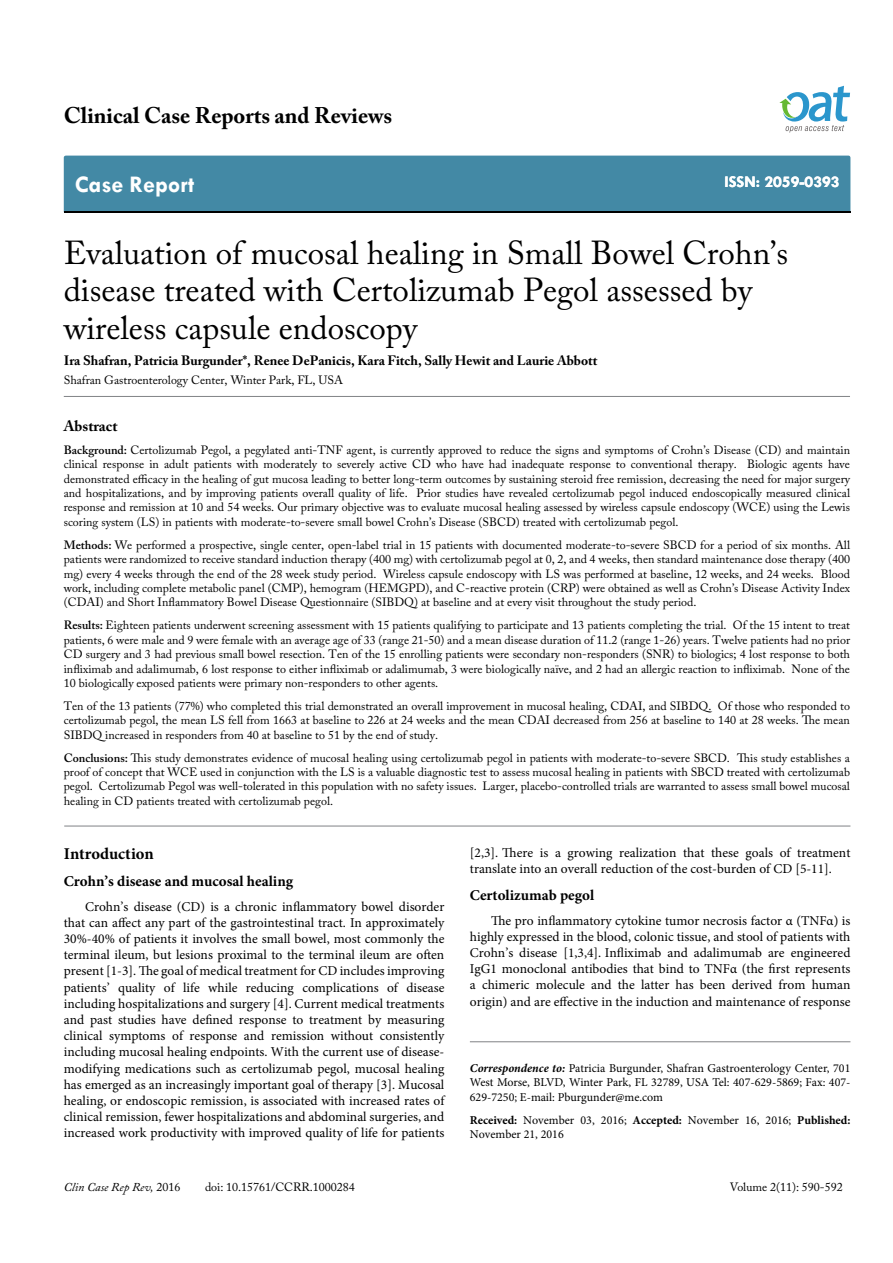
<style>
.page{position:relative;width:893px;height:1263px;background:#fff}
.page>*{position:absolute;margin:0;border:0;box-sizing:border-box;transform-origin:0 0}
.t1{font:33px/37.5px "Adobe Caslon Pro";color:#000}
.t2{font:700 24px "Tw Cen";color:#fff}
.t3{font:700 22.5px "Adobe Caslon Pro";color:#000}
.t4{font:700 16.5px "Tw Cen";color:#fff}
.t5{font:700 16.5px "Minion Pro";letter-spacing:-.005em;color:#000}
.t6{font:700 15px "Minion Pro";color:#000}
.t7{font:700 15px "Adobe Caslon Pro";color:#000}
.t8{font:13.5px/16.2px "Minion Pro";color:#000;text-align:justify}
.t9{font:700 13.5px "Adobe Caslon Pro";color:#000}
.t10{font:12px/14.4px "Adobe Caslon Pro";color:#000;text-align:justify}
.t11{font:12px/14.4px "Minion Pro";color:#000;text-align:justify}
.t12{font:italic 12px "Adobe Caslon Pro";color:#000}
.s1{font-weight:600}
.s2{font-style:normal}
.s3{font-weight:700;font-style:italic}
.s4{font-weight:700}
</style>
<div class="page">
<div style="left:64px;top:156px;width:786px;height:56px;background:#4389a5"></div>
<svg style="left:779px;top:86px;width:71px;height:47px"></svg>
<hr style="left:470px;top:1041px;width:380px;height:1px;background:#808285">
<hr style="left:64px;top:396px;width:786px;height:1px;background:#808285">
<hr style="left:64px;top:826px;width:786px;height:1px;background:#808285">
<h3 class="t3" style="left:64px;top:102px;width:330px">Clinical Case Reports and Reviews</h3>
<h2 class="t2" style="left:75px;top:170px;width:121px">Case Report</h2>
<h3 class="t4" style="left:724px;top:172px;width:117px">ISSN: 2059-0393</h3>
<h1 class="t1" style="left:64px;top:234px;width:726px">Evaluation of mucosal healing in Small Bowel Crohn’s disease treated with Certolizumab Pegol assessed by wireless capsule endoscopy</h1>
<p class="t9" style="left:64px;top:353px;width:535px">Ira Shafran, Patricia Burgunder*, Renee DePanicis, Kara Fitch, Sally Hewit and Laurie Abbott</p>
<p class="t10" style="left:64px;top:372px;width:281px">Shafran Gastroenterology Center, Winter Park, FL, USA</p>
<p class="t7" style="left:64px;top:417px;width:55px">Abstract</p>
<p class="t10" style="left:64px;top:442px;width:788px"><span class="s1">Background:</span> Certolizumab Pegol, a pegylated anti-TNF agent, is currently approved to reduce the signs and symptoms of Crohn’s Disease (CD) and maintain clinical response in adult patients with moderately to severely active CD who have had inadequate response to conventional therapy. Biologic agents have demonstrated efficacy in the healing of gut mucosa leading to better long-term outcomes by sustaining steroid free remission, decreasing the need for major surgery and hospitalizations, and by improving patients overall quality of life. Prior studies have revealed certolizumab pegol induced endoscopically measured clinical response and remission at 10 and 54 weeks. Our primary objective was to evaluate mucosal healing assessed by wireless capsule endoscopy (WCE) using the Lewis scoring system (LS) in patients with moderate-to-severe small bowel Crohn’s Disease (SBCD) treated with certolizumab pegol.</p>
<p class="t10" style="left:64px;top:537px;width:788px"><span class="s1">Methods:</span> We performed a prospective, single center, open-label trial in 15 patients with documented moderate-to-severe SBCD for a period of six months. All patients were randomized to receive standard induction therapy (400 mg) with certolizumab pegol at 0, 2, and 4 weeks, then standard maintenance dose therapy (400 mg) every 4 weeks through the end of the 28 week study period. Wireless capsule endoscopy with LS was performed at baseline, 12 weeks, and 24 weeks. Blood work, including complete metabolic panel (CMP), hemogram (HEMGPD), and C-reactive protein (CRP) were obtained as well as Crohn’s Disease Activity Index (CDAI) and Short Inflammatory Bowel Disease Questionnaire (SIBDQ) at baseline and at every visit throughout the study period.</p>
<p class="t10" style="left:64px;top:618px;width:788px"><span class="s1">Results:</span> Eighteen patients underwent screening assessment with 15 patients qualifying to participate and 13 patients completing the trial. Of the 15 intent to treat patients, 6 were male and 9 were female with an average age of 33 (range 21-50) and a mean disease duration of 11.2 (range 1-26) years. Twelve patients had no prior CD surgery and 3 had previous small bowel resection. Ten of the 15 enrolling patients were secondary non-responders (SNR) to biologics; 4 lost response to both infliximab and adalimumab, 6 lost response to either infliximab or adalimumab, 3 were biologically naïve, and 2 had an allergic reaction to infliximab. None of the 10 biologically exposed patients were primary non-responders to other agents.</p>
<p class="t10" style="left:64px;top:698px;width:788px">Ten of the 13 patients (77%) who completed this trial demonstrated an overall improvement in mucosal healing, CDAI, and SIBDQ. Of those who responded to certolizumab pegol, the mean LS fell from 1663 at baseline to 226 at 24 weeks and the mean CDAI decreased from 256 at baseline to 140 at 28 weeks. The mean SIBDQ increased in responders from 40 at baseline to 51 by the end of study.</p>
<p class="t10" style="left:64px;top:750px;width:788px"><span class="s1">Conclusions:</span> This study demonstrates evidence of mucosal healing using certolizumab pegol in patients with moderate-to-severe SBCD. This study establishes a proof of concept that WCE used in conjunction with the LS is a valuable diagnostic test to assess mucosal healing in patients with SBCD treated with certolizumab pegol. Certolizumab Pegol was well-tolerated in this population with no safety issues. Larger, placebo-controlled trials are warranted to assess small bowel mucosal healing in CD patients treated with certolizumab pegol.</p>
<h3 class="t5" style="left:64px;top:842px;width:91px">Introduction</h3>
<p class="t6" style="left:64px;top:870px;width:231px">Crohn’s disease and mucosal healing</p>
<p class="t8" style="left:64px;top:898px;width:382px;text-indent:21px">Crohn’s disease (CD) is a chronic inflammatory bowel disorder that can affect any part of the gastrointestinal tract. In approximately 30%-40% of patients it involves the small bowel, most commonly the terminal ileum, but lesions proximal to the terminal ileum are often present [1-3]. The goal of medical treatment for CD includes improving patients’ quality of life while reducing complications of disease including hospitalizations and surgery [4]. Current medical treatments and past studies have defined response to treatment by measuring clinical symptoms of response and remission without consistently including mucosal healing endpoints. With the current use of disease&shy;modifying medications such as certolizumab pegol, mucosal healing has emerged as an increasingly important goal of therapy [3]. Mucosal healing, or endoscopic remission, is associated with increased rates of clinical remission, fewer hospitalizations and abdominal surgeries, and increased work productivity with improved quality of life for patients</p>
<p class="t12" style="left:64px;top:1180px;width:118px">Clin Case Rep Rev, <span class="s2">2016</span></p>
<p class="t10" style="left:205px;top:1180px;width:151px">doi: 10.15761/CCRR.1000284</p>
<p class="t8" style="left:470px;top:845px;width:382px">[2,3]. There is a growing realization that these goals of treatment translate into an overall reduction of the cost-burden of CD [5-11].</p>
<p class="t6" style="left:470px;top:884px;width:126px">Certolizumab pegol</p>
<p class="t8" style="left:470px;top:912px;width:382px;text-indent:21px">The pro inflammatory cytokine tumor necrosis factor α (TNFα) is highly expressed in the blood, colonic tissue, and stool of patients with Crohn’s disease [1,3,4]. Infliximab and adalimumab are engineered IgG1 monoclonal antibodies that bind to TNFα (the first represents a chimeric molecule and the latter has been derived from human origin) and are effective in the induction and maintenance of response</p>
<p class="t11" style="left:470px;top:1061px;width:382px"><span class="s3">Correspondence to:</span> Patricia Burgunder, Shafran Gastroenterology Center, 701<br>West Morse, BLVD, Winter Park, FL 32789, USA Tel: 407-629-5869; Fax: 407- 629-7250; E-mail: Pburgunder@me.com</p>
<p class="t11" style="left:470px;top:1112px;width:382px"><span class="s4">Received:</span> November 03, 2016; <span class="s4">Accepted:</span> November 16, 2016; <span class="s4">Published:<br></span>November 21, 2016</p>
<p class="t10" style="left:730px;top:1180px;width:114px">Volume 2(11): 590-592</p>
</div>
